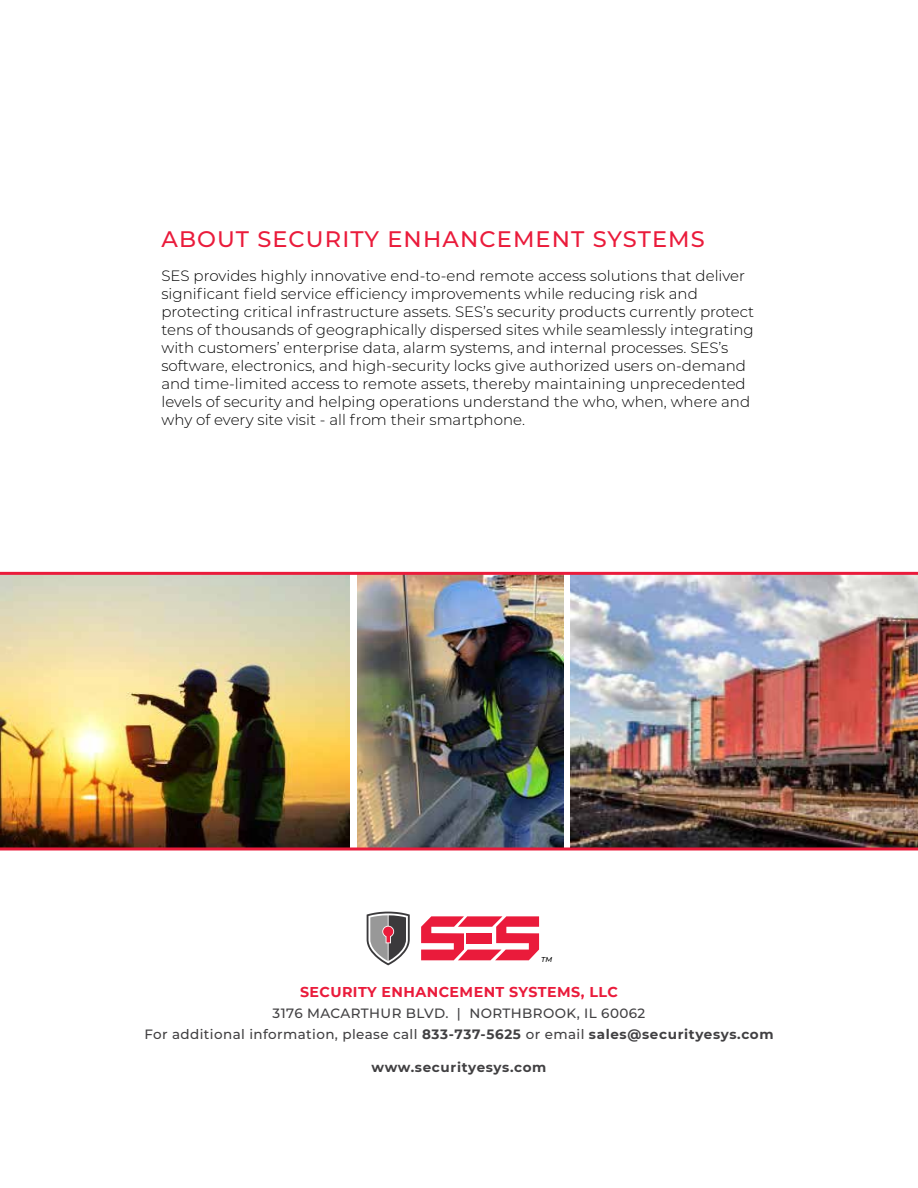
<style>
.page{position:relative;width:918px;height:1188px;background:#fff}
.page>*{position:absolute;margin:0;border:0;box-sizing:border-box;transform-origin:0 0}
.t1{font:500 22.5px "Montserrat";letter-spacing:.05em;color:#ea1b3b}
.t2{font:300 15px/18px "Montserrat";color:#000}
.t3{font:700 14.25px "Montserrat";letter-spacing:.03em;color:#ea1b3b}
.t4{font:500 13.5px/21px "Montserrat";letter-spacing:.03em;color:#414042;text-align:center}
.t5{font:700 13.5px "Montserrat";letter-spacing:.045em;color:#414042}
.t6{font:italic 500 7.05px "Montserrat";color:#000}
.s1{font-weight:700}
</style>
<div class="page">
<img style="left:357px;top:575px;width:206px;height:273px">
<img style="left:0;top:575px;width:350px;height:273px">
<img style="left:570px;top:575px;width:348px;height:273px">
<svg style="left:421px;top:916px;width:118px;height:44px"></svg>
<div style="left:467px;top:933px;width:25px;height:10px;background:#ea1b3b"></div>
<svg style="left:367px;top:912px;width:43px;height:53px"></svg>
<hr style="left:0;top:848px;width:918px;height:3px;background:#ea1b3b">
<hr style="left:0;top:572px;width:918px;height:3px;background:#ea1b3b">
<h1 class="t1" style="left:161px;top:224px;width:545px">ABOUT SECURITY ENHANCEMENT SYSTEMS</h1>
<p class="t2" style="left:161px;top:266px;width:594px">SES provides highly innovative end-to-end remote access solutions that deliver significant field service efficiency improvements while reducing risk and protecting critical infrastructure assets. SES’s security products currently protect tens of thousands of geographically dispersed sites while seamlessly integrating with customers’ enterprise data, alarm systems, and internal processes. SES’s software, electronics, and high-security locks give authorized users on-demand and time-limited access to remote assets, thereby maintaining unprecedented levels of security and helping operations understand the who, when, where and why of every site visit - all from their smartphone.</p>
<p class="t6" style="left:541px;top:954px;width:12px">TM</p>
<p class="t3" style="left:300px;top:981px;width:319px">SECURITY ENHANCEMENT SYSTEMS, LLC</p>
<p class="t4" style="left:144px;top:1002px;width:631px">3176 MACARTHUR BLVD. | NORTHBROOK, IL 60062<br>For additional information, please call <span class="s1">833-737-5625</span> or email <span class="s1">sales@securityesys.com</span></p>
<p class="t5" style="left:372px;top:1057px;width:176px">www.securityesys.com</p>
</div>
